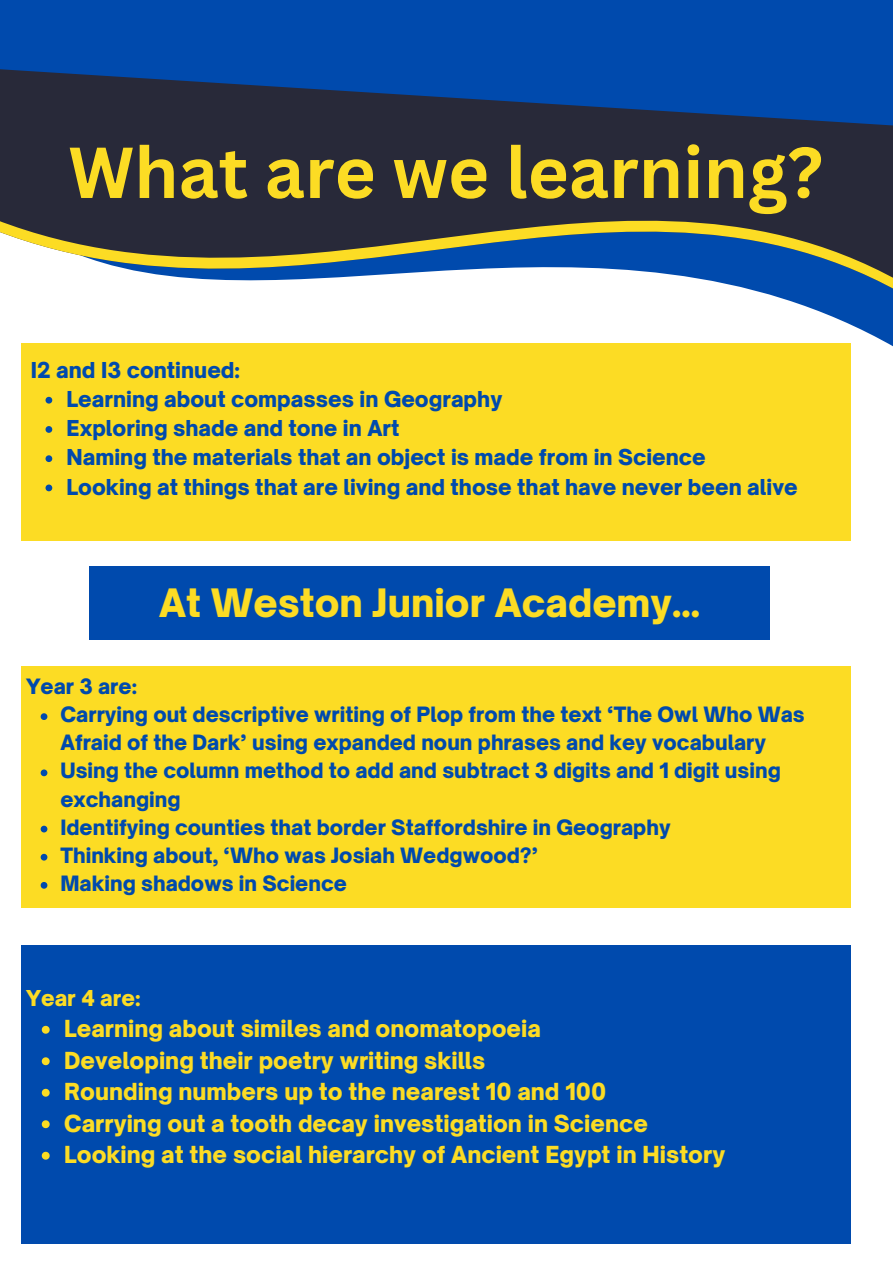
<style>
.page{position:relative;width:893px;height:1264px;background:#fff}
.page>*{position:absolute;margin:0;border:0;box-sizing:border-box;transform-origin:0 0}
.t1{font:700 70.5px "Canva Sans";color:#fcdc24}
.t2{font:900 37.5px "Open Sauce One";color:#fcdc24}
.t3{font:900 22.5px "Open Sauce One";color:#fcdc24}
.t4{font:900 21px "Open Sauce One";color:#004aad}
.t5{font:900 21px "Open Sauce One";color:#fcdc24}
.t6{font:900 20.25px/28px "Open Sauce One";color:#004aad}
</style>
<div class="page">
<div style="left:0;top:0;width:892px;height:130px;background:#004aad"></div>
<svg style="left:0;top:69px;width:892px;height:332px;fill:#282939"></svg>
<div style="left:22px;top:343px;width:829px;height:198px;background:#fcdc24"></div>
<div style="left:89px;top:567px;width:681px;height:73px;background:#004aad"></div>
<div style="left:22px;top:666px;width:829px;height:241px;background:#fcdc24"></div>
<svg style="left:41px;top:713px;width:6px;height:7px"></svg>
<svg style="left:41px;top:769px;width:6px;height:7px"></svg>
<svg style="left:41px;top:825px;width:6px;height:7px"></svg>
<svg style="left:41px;top:853px;width:6px;height:7px"></svg>
<svg style="left:41px;top:882px;width:6px;height:6px"></svg>
<div style="left:22px;top:944px;width:829px;height:299px;background:#004aad"></div>
<svg style="left:42px;top:1025px;width:8px;height:8px"></svg>
<svg style="left:42px;top:1057px;width:8px;height:8px"></svg>
<svg style="left:42px;top:1088px;width:8px;height:8px"></svg>
<svg style="left:42px;top:1120px;width:8px;height:8px"></svg>
<svg style="left:42px;top:1151px;width:8px;height:8px"></svg>
<svg style="left:45px;top:397px;width:7px;height:6px"></svg>
<svg style="left:45px;top:426px;width:7px;height:7px"></svg>
<svg style="left:45px;top:455px;width:7px;height:7px"></svg>
<svg style="left:45px;top:484px;width:7px;height:7px"></svg>
<p class="t1" style="left:68px;top:123px;width:756px">What are we learning?</p>
<p class="t4" style="left:31px;top:357px;width:211px">I2 and I3 continued:</p>
<p class="t4" style="left:67px;top:386px;width:437px">Learning about compasses in Geography</p>
<p class="t4" style="left:67px;top:415px;width:334px">Exploring shade and tone in Art</p>
<p class="t4" style="left:67px;top:444px;width:640px">Naming the materials that an object is made from in Science</p>
<p class="t4" style="left:67px;top:473px;width:732px">Looking at things that are living and those that have never been alive</p>
<p class="t6" style="left:26px;top:672px;width:112px">Year 3 are:</p>
<p class="t2" style="left:159px;top:580px;width:542px">At Weston Junior Academy...</p>
<p class="t6" style="left:60px;top:700px;width:745px">Carrying out descriptive writing of Plop from the text ‘The Owl Who Was<br>Afraid of the Dark’ using expanded noun phrases and key vocabulary</p>
<p class="t6" style="left:60px;top:756px;width:721px">Using the column method to add and subtract 3 digits and 1 digit using exchanging</p>
<p class="t6" style="left:60px;top:813px;width:611px">Identifying counties that border Staffordshire in Geography</p>
<p class="t6" style="left:60px;top:841px;width:479px">Thinking about, ‘Who was Josiah Wedgwood?’</p>
<p class="t6" style="left:60px;top:869px;width:288px">Making shadows in Science</p>
<p class="t5" style="left:26px;top:984px;width:116px">Year 4 are:</p>
<p class="t3" style="left:64px;top:1014px;width:478px">Learning about similes and onomatopoeia</p>
<p class="t3" style="left:64px;top:1046px;width:422px">Developing their poetry writing skills</p>
<p class="t3" style="left:64px;top:1077px;width:543px">Rounding numbers up to the nearest 10 and 100</p>
<p class="t3" style="left:64px;top:1108px;width:585px">Carrying out a tooth decay investigation in Science</p>
<p class="t3" style="left:64px;top:1140px;width:662px">Looking at the social hierarchy of Ancient Egypt in History</p>
</div>
